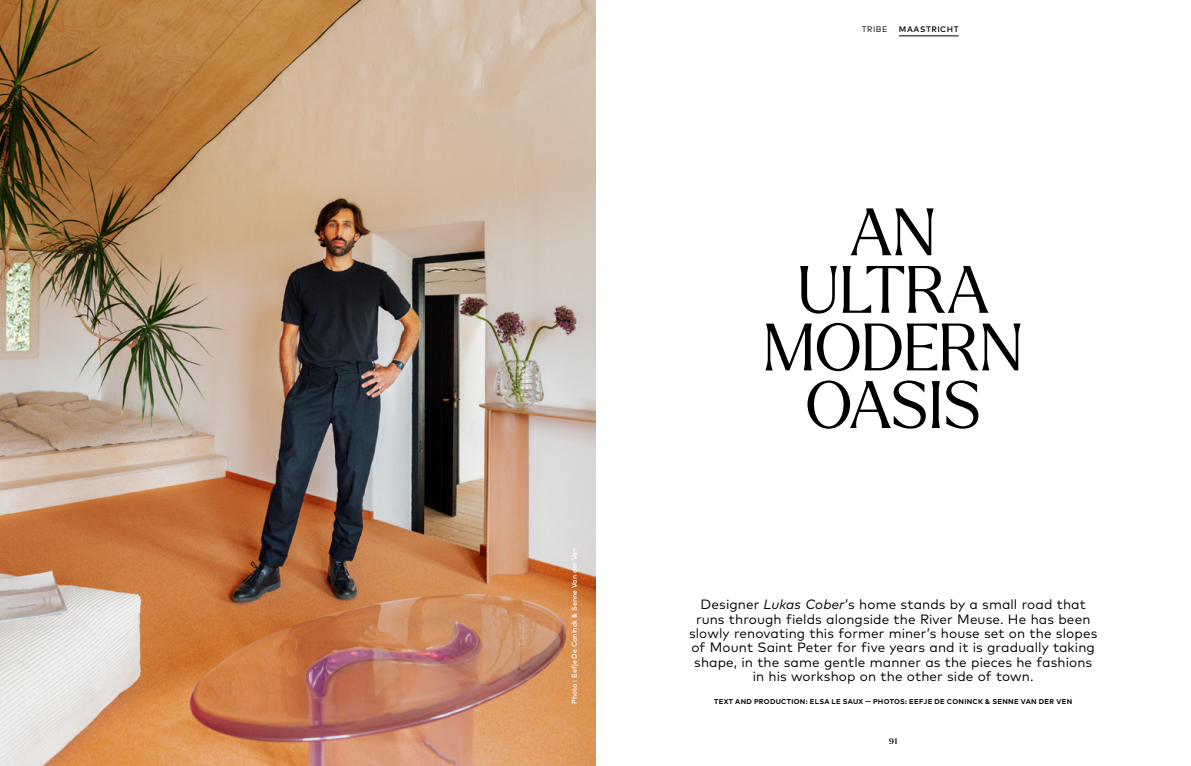
<style>
.page{position:relative;width:1191px;height:766px;background:#fff}
.page>*{position:absolute;margin:0;border:0;box-sizing:border-box;transform-origin:0 0}
.t1{font:300 65px/57.5px "Larken";letter-spacing:-.005em;color:#000;text-align:center}
.t2{font:13.5px/14.4px "Mark Pro";letter-spacing:.005em;color:#000;text-align:center}
.t3{font:500 8px "Mark Pro";letter-spacing:.065em;color:#000}
.t4{font:8px "Mark Pro";letter-spacing:.065em;color:#000}
.t5{font:500 8px "Larken";color:#000}
.t6{font:700 7px "Mark Pro";letter-spacing:.045em;color:#000}
.t7{font:500 7px "Mark Pro";color:#fff}
.s1{font-style:italic}
</style>
<div class="page">
<img style="left:0;top:0;width:595px;height:765px">
<hr style="left:899px;top:35px;width:59px;height:1px;background:#000">
<p class="t7" style="left:569px;top:704px;width:158px;rotate:-90deg">Photo : Eefje De Coninck &amp; Senne Van der Ven</p>
<p class="t4" style="left:862px;top:23px;width:27px">TRIBE</p>
<p class="t3" style="left:899px;top:23px;width:61px">MAASTRICHT</p>
<h1 class="t1" style="left:763px;top:201px;width:262px">AN<br>ULTRA<br>MODERN<br>OASIS</h1>
<p class="t2" style="left:689px;top:596px;width:410px">Designer <span class="s1">Lukas Cober</span>’s home stands by a small road that runs through fields alongside the River Meuse. He has been slowly renovating this former miner’s house set on the slopes of Mount Saint Peter for five years and it is gradually taking shape, in the same gentle manner as the pieces he fashions in his workshop on the other side of town.</p>
<p class="t6" style="left:714px;top:696px;width:359px">TEXT AND PRODUCTION: ELSA LE SAUX — PHOTOS: EEFJE DE CONINCK &amp; SENNE VAN DER VEN</p>
<p class="t5" style="left:889px;top:736px;width:9px">91</p>
</div>
